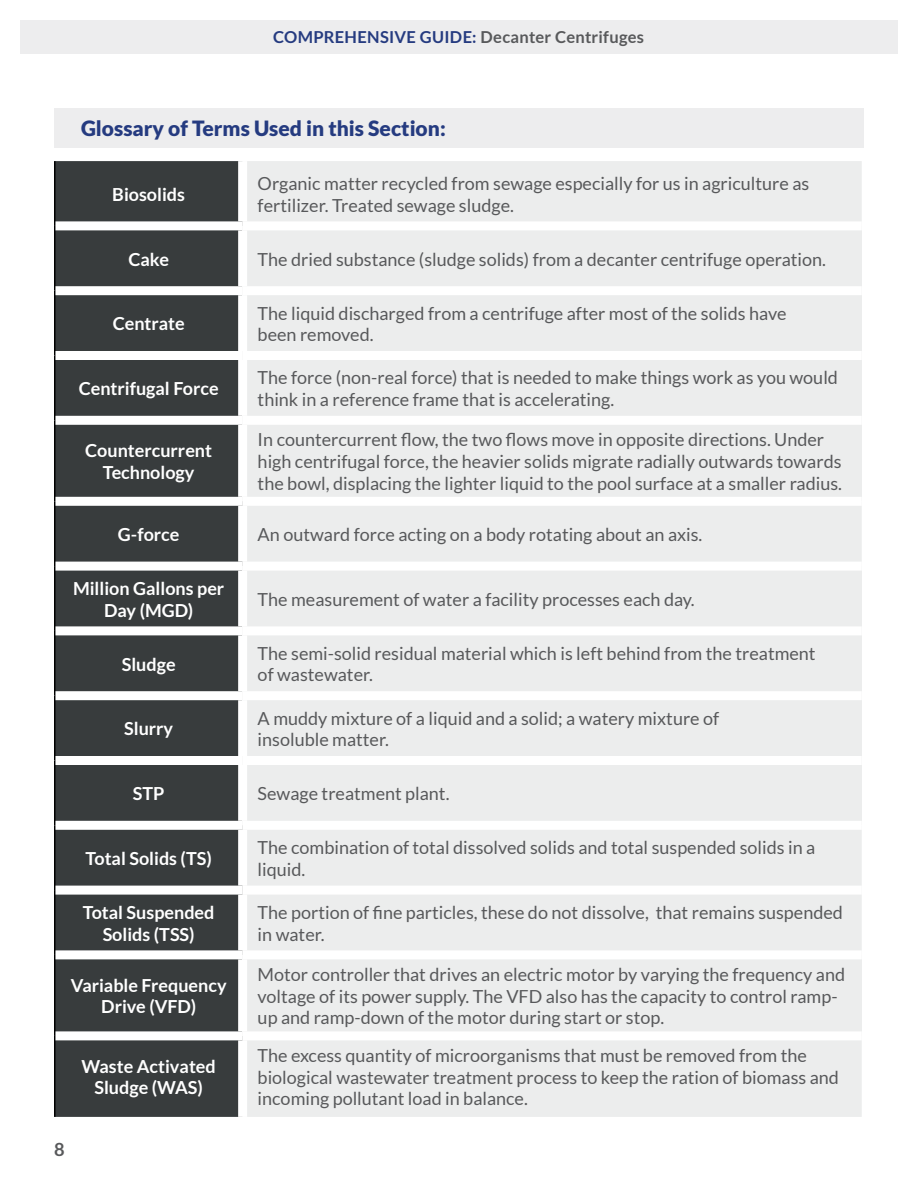
<style>
.page{position:relative;width:918px;height:1188px;background:#fff}
.page>*{position:absolute;margin:0;border:0;box-sizing:border-box;transform-origin:0 0}
.t1{font:900 21px "Lato";color:#253b80}
.t2{font:700 18.15px "Lato";color:#58595b}
.t3{font:18px/21.6px "Lato";color:#58595b}
.t4{font:700 18px/21.6px "Lato";color:#fff;text-align:center}
.t5{font:700 16.5px "Lato";letter-spacing:.02em;color:#253b80}
.s1{color:#58595b}
</style>
<div class="page">
<div style="left:20px;top:20px;width:877px;height:34px;background:#ededee"></div>
<div style="left:54px;top:108px;width:810px;height:39px;background:#ededee"></div>
<div style="left:56px;top:161px;width:182px;height:956px;background:#383c3d"></div>
<div style="left:247px;top:161px;width:615px;height:956px;background:#eceded"></div>
<div style="left:55px;top:226px;width:188px;height:65px;background:#383c3d"></div>
<div style="left:243px;top:226px;width:619px;height:65px;background:#eceded"></div>
<div style="left:55px;top:291px;width:188px;height:65px;background:#383c3d"></div>
<div style="left:243px;top:291px;width:619px;height:65px;background:#eceded"></div>
<div style="left:55px;top:356px;width:188px;height:64px;background:#383c3d"></div>
<div style="left:243px;top:356px;width:619px;height:64px;background:#eceded"></div>
<div style="left:55px;top:420px;width:188px;height:81px;background:#383c3d"></div>
<div style="left:243px;top:420px;width:619px;height:81px;background:#eceded"></div>
<div style="left:55px;top:566px;width:188px;height:65px;background:#383c3d"></div>
<div style="left:243px;top:566px;width:619px;height:65px;background:#eceded"></div>
<div style="left:55px;top:631px;width:188px;height:65px;background:#383c3d"></div>
<div style="left:243px;top:631px;width:619px;height:65px;background:#eceded"></div>
<div style="left:55px;top:696px;width:188px;height:64px;background:#383c3d"></div>
<div style="left:243px;top:696px;width:619px;height:64px;background:#eceded"></div>
<div style="left:55px;top:760px;width:188px;height:65px;background:#383c3d"></div>
<div style="left:243px;top:760px;width:619px;height:65px;background:#eceded"></div>
<div style="left:56px;top:830px;width:182px;height:120px;background:#383c3d"></div>
<div style="left:247px;top:830px;width:615px;height:120px;background:#eceded"></div>
<div style="left:55px;top:955px;width:188px;height:81px;background:#383c3d"></div>
<div style="left:243px;top:955px;width:619px;height:81px;background:#eceded"></div>
<hr style="left:54px;top:161px;width:2px;height:65px;background:#000">
<hr style="left:54px;top:226px;width:2px;height:65px;background:#000">
<hr style="left:54px;top:291px;width:2px;height:65px;background:#000">
<hr style="left:54px;top:356px;width:2px;height:64px;background:#000">
<hr style="left:54px;top:420px;width:2px;height:81px;background:#000">
<hr style="left:54px;top:501px;width:2px;height:65px;background:#000">
<hr style="left:54px;top:566px;width:2px;height:65px;background:#000">
<hr style="left:54px;top:631px;width:2px;height:65px;background:#000">
<hr style="left:54px;top:696px;width:2px;height:64px;background:#000">
<hr style="left:54px;top:760px;width:2px;height:65px;background:#000">
<hr style="left:54px;top:825px;width:2px;height:65px;background:#000">
<hr style="left:54px;top:890px;width:2px;height:65px;background:#000">
<hr style="left:54px;top:955px;width:2px;height:81px;background:#000">
<hr style="left:54px;top:1036px;width:2px;height:81px;background:#000">
<div style="left:56px;top:1031px;width:187px;height:9px;background:#fff"></div>
<div style="left:243px;top:1031px;width:619px;height:9px;background:#fff"></div>
<div style="left:56px;top:221px;width:187px;height:9px;background:#fff"></div>
<div style="left:243px;top:221px;width:619px;height:9px;background:#fff"></div>
<div style="left:238px;top:230px;width:9px;height:56px;background:#fff"></div>
<div style="left:56px;top:286px;width:187px;height:9px;background:#fff"></div>
<div style="left:243px;top:286px;width:619px;height:9px;background:#fff"></div>
<div style="left:238px;top:295px;width:9px;height:56px;background:#fff"></div>
<div style="left:56px;top:351px;width:187px;height:9px;background:#fff"></div>
<div style="left:243px;top:351px;width:619px;height:9px;background:#fff"></div>
<div style="left:238px;top:360px;width:9px;height:56px;background:#fff"></div>
<div style="left:56px;top:416px;width:187px;height:9px;background:#fff"></div>
<div style="left:243px;top:416px;width:619px;height:9px;background:#fff"></div>
<div style="left:238px;top:425px;width:9px;height:72px;background:#fff"></div>
<div style="left:56px;top:497px;width:187px;height:9px;background:#fff"></div>
<div style="left:243px;top:497px;width:619px;height:9px;background:#fff"></div>
<div style="left:56px;top:562px;width:187px;height:9px;background:#fff"></div>
<div style="left:243px;top:562px;width:619px;height:9px;background:#fff"></div>
<div style="left:238px;top:571px;width:9px;height:55px;background:#fff"></div>
<div style="left:56px;top:626px;width:187px;height:9px;background:#fff"></div>
<div style="left:243px;top:626px;width:619px;height:9px;background:#fff"></div>
<div style="left:238px;top:635px;width:9px;height:56px;background:#fff"></div>
<div style="left:56px;top:691px;width:187px;height:9px;background:#fff"></div>
<div style="left:243px;top:691px;width:619px;height:9px;background:#fff"></div>
<div style="left:238px;top:700px;width:9px;height:56px;background:#fff"></div>
<div style="left:56px;top:756px;width:187px;height:9px;background:#fff"></div>
<div style="left:243px;top:756px;width:619px;height:9px;background:#fff"></div>
<div style="left:238px;top:765px;width:9px;height:56px;background:#fff"></div>
<div style="left:56px;top:821px;width:187px;height:9px;background:#fff"></div>
<div style="left:243px;top:821px;width:619px;height:9px;background:#fff"></div>
<div style="left:56px;top:886px;width:187px;height:9px;background:#fff"></div>
<div style="left:243px;top:886px;width:619px;height:9px;background:#fff"></div>
<div style="left:56px;top:950px;width:187px;height:9px;background:#fff"></div>
<div style="left:243px;top:950px;width:619px;height:9px;background:#fff"></div>
<div style="left:238px;top:959px;width:9px;height:72px;background:#fff"></div>
<p class="t5" style="left:273px;top:27px;width:372px">COMPREHENSIVE GUIDE: <span class="s1">Decanter Centrifuges</span></p>
<p class="t1" style="left:81px;top:116px;width:366px">Glossary of Terms Used in this Section:</p>
<p class="t4" style="left:112px;top:183px;width:74px">Biosolids</p>
<p class="t3" style="left:258px;top:173px;width:553px">Organic matter recycled from sewage especially for us in agriculture as fertilizer. Treated sewage sludge.</p>
<p class="t4" style="left:128px;top:248px;width:42px">Cake</p>
<p class="t3" style="left:258px;top:248px;width:570px">The dried substance (sludge solids) from a decanter centrifuge operation.</p>
<p class="t4" style="left:113px;top:313px;width:73px">Centrate</p>
<p class="t3" style="left:258px;top:302px;width:530px">The liquid discharged from a centrifuge after most of the solids have been removed.</p>
<p class="t4" style="left:79px;top:378px;width:142px">Centrifugal Force</p>
<p class="t3" style="left:258px;top:367px;width:582px">The force (non-real force) that is needed to make things work as you would think in a reference frame that is accelerating.</p>
<p class="t4" style="left:85px;top:440px;width:128px">Countercurrent<br>Technology</p>
<p class="t3" style="left:258px;top:429px;width:586px">In countercurrent flow, the two flows move in opposite directions. Under high centrifugal force, the heavier solids migrate radially outwards towards the bowl, displacing the lighter liquid to the pool surface at a smaller radius.</p>
<p class="t4" style="left:118px;top:523px;width:63px">G-force</p>
<p class="t3" style="left:258px;top:524px;width:446px">An outward force acting on a body rotating about an axis.</p>
<p class="t4" style="left:73px;top:577px;width:153px">Million Gallons per<br>Day (MGD)</p>
<p class="t3" style="left:258px;top:588px;width:439px">The measurement of water a facility processes each day.</p>
<p class="t4" style="left:122px;top:653px;width:55px">Sludge</p>
<p class="t3" style="left:258px;top:642px;width:559px">The semi-solid residual material which is left behind from the treatment of wastewater.</p>
<p class="t4" style="left:124px;top:718px;width:51px">Slurry</p>
<p class="t3" style="left:258px;top:707px;width:463px">A muddy mixture of a liquid and a solid; a watery mixture of insoluble matter.</p>
<p class="t4" style="left:133px;top:783px;width:33px">STP</p>
<p class="t3" style="left:258px;top:783px;width:193px">Sewage treatment plant.</p>
<p class="t4" style="left:86px;top:847px;width:128px">Total Solids (TS)</p>
<p class="t3" style="left:258px;top:837px;width:559px">The combination of total dissolved solids and total suspended solids in a liquid.</p>
<p class="t4" style="left:83px;top:901px;width:133px">Total Suspended<br>Solids (TSS)</p>
<p class="t3" style="left:258px;top:902px;width:587px">The portion of fine particles, these do not dissolve, that remains suspended in water.</p>
<p class="t4" style="left:71px;top:974px;width:158px">Variable Frequency<br>Drive (VFD)</p>
<p class="t3" style="left:258px;top:964px;width:589px">Motor controller that drives an electric motor by varying the frequency and voltage of its power supply. The VFD also has the capacity to control ramp&shy;up and ramp-down of the motor during start or stop.</p>
<p class="t4" style="left:82px;top:1055px;width:136px">Waste Activated<br>Sludge (WAS)</p>
<p class="t3" style="left:258px;top:1045px;width:583px">The excess quantity of microorganisms that must be removed from the biological wastewater treatment process to keep the ration of biomass and incoming pollutant load in balance.</p>
<p class="t2" style="left:54px;top:1139px;width:12px">8</p>
</div>
